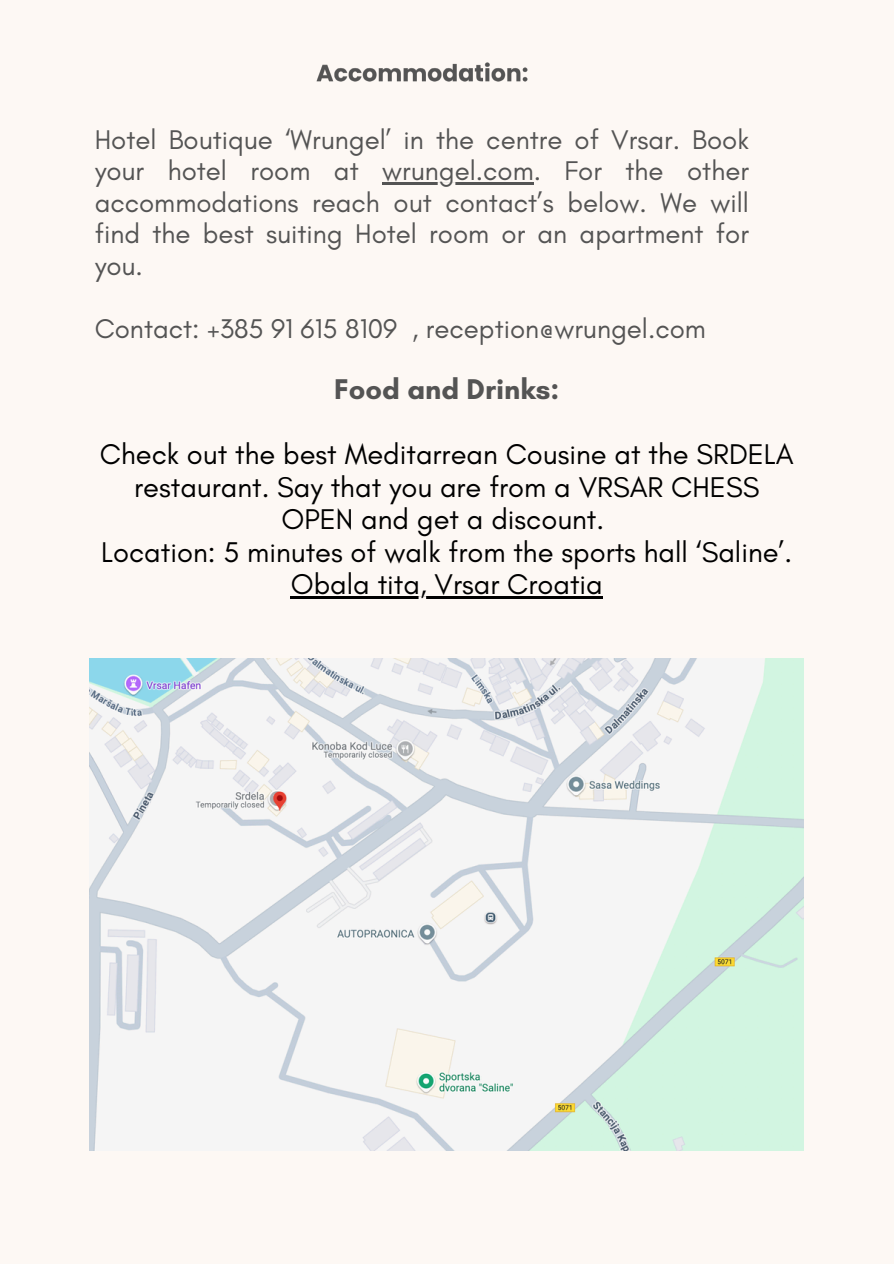
<style>
.page{position:relative;width:894px;height:1264px;background:#fff}
.page>*{position:absolute;margin:0;border:0;box-sizing:border-box;transform-origin:0 0}
.t1{font:29.1px/32.7px "Glacial Indifference";color:#000;text-align:center}
.t2{font:700 29.1px "Glacial Indifference";color:#545454}
.t3{font:27.6px/31.5px "Glacial Indifference";color:#545454}
</style>
<div class="page">
<div style="left:0;top:0;width:893px;height:1263px;background:#fdf8f4"></div>
<img style="left:316px;top:62px;width:212px;height:20px">
<hr style="left:382px;top:183px;width:151px;height:2px;background:#545454">
<hr style="left:291px;top:596px;width:311px;height:3px;background:#000">
<img style="left:89px;top:659px;width:714px;height:491px">
<p class="t3" style="left:95px;top:123px;width:655px">Hotel Boutique ‘Wrungel’ in the centre of Vrsar. Book your hotel room at</p>
<p class="t3" style="left:95px;top:155px;width:655px;text-align:justify;text-indent:287px">wrungel.com. For the other accommodations reach out contact’s below. We will find the best suiting Hotel room or an apartment for you.</p>
<p class="t3" style="left:95px;top:312px;width:304px">Contact: +385 91 615 8109</p>
<p class="t3" style="left:412px;top:312px;width:295px">, reception@wrungel.com</p>
<h1 class="t2" style="left:334px;top:371px;width:226px">Food and Drinks:</h1>
<p class="t1" style="left:100px;top:437px;width:695px">Check out the best Meditarrean Cousine at the SRDELA restaurant. Say that you are from a VRSAR CHESS<br>OPEN and get a discount.</p>
<p class="t1" style="left:101px;top:535px;width:692px">Location: 5 minutes of walk from the sports hall ‘Saline’.</p>
<p class="t1" style="left:291px;top:568px;width:313px">Obala tita, Vrsar Croatia</p>
</div>
